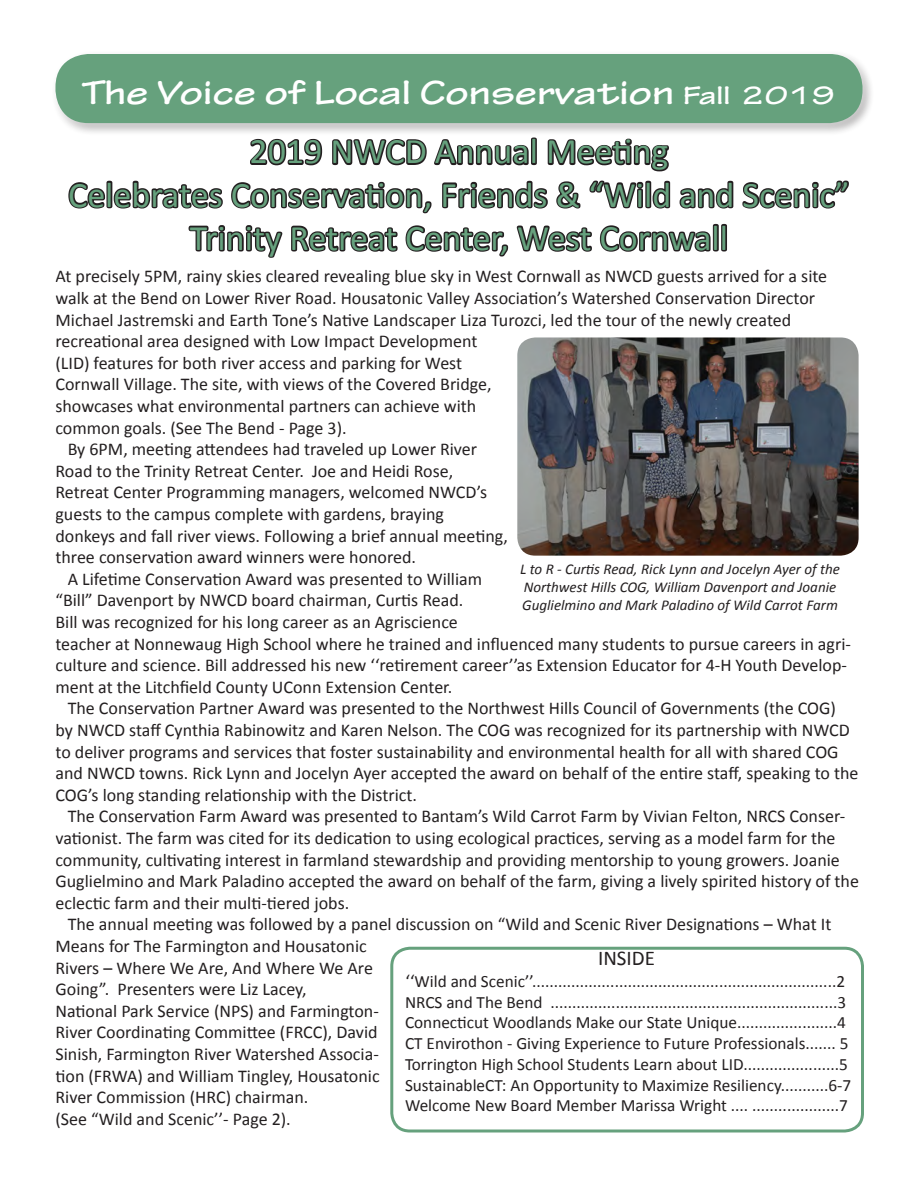
<style>
.page{position:relative;width:918px;height:1188px;background:#fff}
.page>*{position:absolute;margin:0;border:0;box-sizing:border-box;transform-origin:0 0}
.t1{font:36px "Calibri";color:#66a17d}
.t2{font:700 expanded 36px "Tekton Pro";color:#fff}
.t3{font:21px "Calibri";color:#231f20}
.t4{font:18px/21.6px "Calibri";color:#231f20}
.t5{font:17.25px "Calibri";color:#231f20}
.t6{font:italic 15px "Calibri";color:#231f20}
.s1{font-size:27px}
.s2{font-size:18px}
</style>
<div class="page">
<svg style="left:68px;top:137px;width:781px;height:121px"></svg>
<div style="left:46px;top:44px;width:826px;height:89px;background:#fff;opacity:.75"></div>
<div style="left:56px;top:54px;width:806px;height:69px;background:#66a17d;border-radius:33px"></div>
<div style="left:390px;top:947px;width:474px;height:185px;border:3px solid #66a17d;border-radius:18px"></div>
<img style="left:517px;top:337px;width:342px;height:219px">
<p class="t2" style="left:82px;top:71px;width:755px">The Voice of Local Conservation <span class="s1">Fall 2019</span></p>
<p class="t1" style="left:249px;top:129px;width:421px">2019 NWCD Annual Meeting</p>
<p class="t1" style="left:68px;top:172px;width:783px">Celebrates Conservation, Friends &amp; “Wild and Scenic”</p>
<p class="t1" style="left:190px;top:215px;width:540px">Trinity Retreat Center, West Cornwall</p>
<p class="t4" style="left:56px;top:266px;width:773px">At precisely 5PM, rainy skies cleared revealing blue sky in West Cornwall as NWCD guests arrived for a site walk at the Bend on Lower River Road. Housatonic Valley Association’s Watershed Conservation Director<br>Michael Jastremski and Earth Tone’s Native Landscaper Liza Turozci, led the tour of the newly created</p>
<p class="t4" style="left:56px;top:330px;width:423px">recreational area designed with Low Impact Development</p>
<p class="t4" style="left:56px;top:352px;width:408px">(LID) features for both river access and parking for West</p>
<p class="t4" style="left:56px;top:374px;width:438px">Cornwall Village. The site, with views of the Covered Bridge,</p>
<p class="t4" style="left:56px;top:395px;width:422px">showcases what environmental partners can achieve with</p>
<p class="t4" style="left:56px;top:417px;width:293px">common goals. (See The Bend - Page 3).</p>
<p class="t4" style="left:56px;top:438px;width:423px;text-indent:12px">By 6PM, meeting attendees had traveled up Lower River<br>Road to the Trinity Retreat Center. Joe and Heidi Rose,</p>
<p class="t4" style="left:56px;top:482px;width:433px">Retreat Center Programming managers, welcomed NWCD’s guests to the campus complete with gardens, braying</p>
<p class="t4" style="left:56px;top:525px;width:454px">donkeys and fall river views. Following a brief annual meeting, three conservation award winners were honored.</p>
<p class="t4" style="left:56px;top:568px;width:428px;text-indent:12px">A Lifetime Conservation Award was presented to William “Bill” Davenport by NWCD board chairman, Curtis Read.</p>
<p class="t4" style="left:56px;top:611px;width:404px">Bill was recognized for his long career as an Agriscience</p>
<p class="t4" style="left:56px;top:633px;width:797px">teacher at Nonnewaug High School where he trained and influenced many students to pursue careers in agri&shy;culture and science. Bill addressed his new ‘‘retirement career’’as Extension Educator for 4-H Youth Develop&shy;ment at the Litchfield County UConn Extension Center.</p>
<p class="t4" style="left:56px;top:698px;width:805px;text-indent:12px">The Conservation Partner Award was presented to the Northwest Hills Council of Governments (the COG)<br>by NWCD staff Cynthia Rabinowitz and Karen Nelson. The COG was recognized for its partnership with NWCD to deliver programs and services that foster sustainability and environmental health for all with shared COG and NWCD towns. Rick Lynn and Jocelyn Ayer accepted the award on behalf of the entire staff, speaking to the COG’s long standing relationship with the District.</p>
<p class="t4" style="left:56px;top:806px;width:805px;text-indent:12px">The Conservation Farm Award was presented to Bantam’s Wild Carrot Farm by Vivian Felton, NRCS Conser&shy;vationist. The farm was cited for its dedication to using ecological practices, serving as a model farm for the community, cultivating interest in farmland stewardship and providing mentorship to young growers. Joanie Guglielmino and Mark Paladino accepted the award on behalf of the farm, giving a lively spirited history of the eclectic farm and their multi-tiered jobs.</p>
<p class="t4" style="left:56px;top:914px;width:777px;text-indent:12px">The annual meeting was followed by a panel discussion on “Wild and Scenic River Designations – What It Means for The Farmington and Housatonic<br>Rivers – Where We Are, And Where We Are<br>Going”. Presenters were Liz Lacey,</p>
<p class="t4" style="left:56px;top:1000px;width:326px;text-align:justify">National Park Service (NPS) and Farmington-River Coordinating Committee (FRCC), David Sinish, Farmington River Watershed Associa&shy;tion (FRWA) and William Tingley, Housatonic River Commission (HRC) chairman.</p>
<p class="t4" style="left:56px;top:1108px;width:237px">(See “Wild and Scenic’’- Page 2).</p>
<p class="t6" style="left:520px;top:559px;width:321px">L to R - Curtis Read, Rick Lynn and Jocelyn Ayer of the</p>
<p class="t6" style="left:524px;top:577px;width:314px">Northwest Hills COG, William Davenport and Joanie</p>
<p class="t6" style="left:522px;top:595px;width:317px">Guglielmino and Mark Paladino of Wild Carrot Farm</p>
<p class="t3" style="left:598px;top:945px;width:58px">INSIDE</p>
<p class="t5" style="left:406px;top:970px;width:441px"><span class="s2">‘‘</span>Wild and Scenic’’......................................................................2</p>
<p class="t5" style="left:405px;top:991px;width:443px">NRCS and The Bend ..................................................................3</p>
<p class="t5" style="left:405px;top:1012px;width:442px">Connecticut Woodlands Make our State Unique.......................4</p>
<p class="t5" style="left:405px;top:1033px;width:445px">CT Envirothon - Giving Experience to Future Professionals....... 5</p>
<p class="t5" style="left:405px;top:1053px;width:444px">Torrington High School Students Learn about LID......................5</p>
<p class="t5" style="left:405px;top:1074px;width:448px">SustainableCT: An Opportunity to Maximize Resiliency...........6-7</p>
<p class="t5" style="left:405px;top:1095px;width:444px">Welcome New Board Member Marissa Wright .... ....................7</p>
</div>
